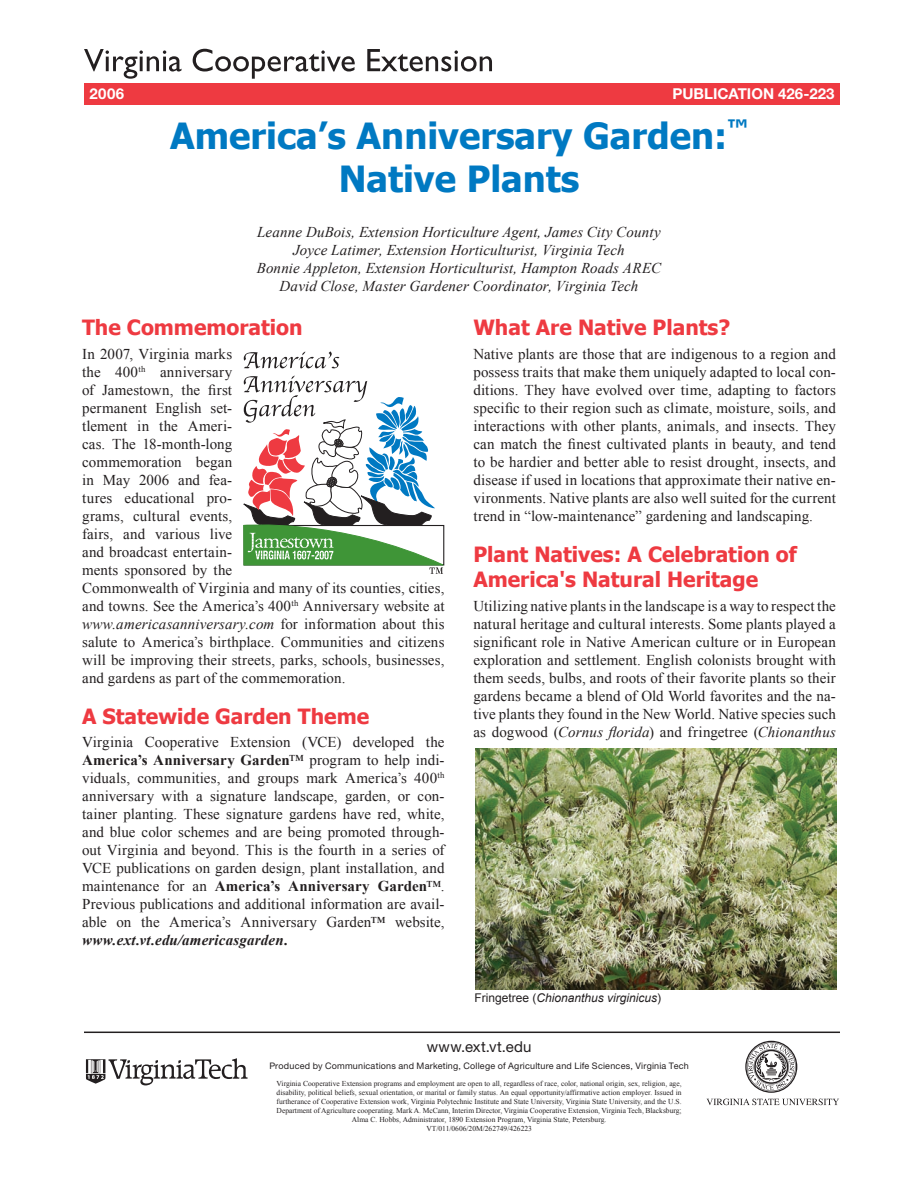
<style>
.page{position:relative;width:918px;height:1188px;background:#fff}
.page>*{position:absolute;margin:0;border:0;box-sizing:border-box;transform-origin:0 0}
.t1{font:700 36px/43.2px "Tahoma";color:#0079c2;text-align:center}
.t2{font:700 21px/25.2px "Tahoma";color:#ee3a41}
.t3{font:15px/18px "Times New Roman";letter-spacing:.005em;color:#231f20;text-align:justify}
.t4{font:italic 15px/18px "Times New Roman";letter-spacing:.005em;color:#231f20;text-align:center}
.t5{font:700 15px "Helvetica Neue";color:#fff}
.t6{font:15px "Helvetica Neue";letter-spacing:.025em;color:#231f20}
.t7{font:italic 12px "Arial";color:#231f20}
.t8{font:9px "Helvetica Neue";letter-spacing:.025em;color:#231f20}
.t9{font:7.5px/9px "Times New Roman";color:#231f20;text-align:center}
.s1{font-style:italic}
.s2{font-weight:700}
.s3{font-weight:700;font-style:italic}
.s4{font-style:normal}
</style>
<div class="page">
<div style="left:84px;top:83px;width:756px;height:21px;background:#ee3a41"></div>
<svg style="left:707px;top:1099px;width:132px;height:6px"></svg>
<svg style="left:745px;top:1041px;width:52px;height:52px"></svg>
<svg style="left:84px;top:49px;width:98px;height:30px"></svg>
<svg style="left:193px;top:49px;width:162px;height:30px"></svg>
<svg style="left:367px;top:49px;width:125px;height:23px"></svg>
<hr style="left:84px;top:1032px;width:756px;height:1px;background:#231f20">
<svg style="left:86px;top:1058px;width:162px;height:27px"></svg>
<svg style="left:243px;top:351px;width:202px;height:223px"></svg>
<img style="left:475px;top:749px;width:362px;height:240px">
<p class="t5" style="left:89px;top:85px;width:36px">2006</p>
<p class="t5" style="left:672px;top:85px;width:163px">PUBLICATION 426-223</p>
<h1 class="t1" style="left:170px;top:113px;width:579px">America’s Anniversary Garden:<sup>™<br></sup>Native Plants</h1>
<p class="t4" style="left:257px;top:223px;width:406px">Leanne DuBois, Extension Horticulture Agent, James City County Joyce Latimer, Extension Horticulturist, Virginia Tech<br>Bonnie Appleton, Extension Horticulturist, Hampton Roads AREC David Close, Master Gardener Coordinator, Virginia Tech</p>
<h2 class="t2" style="left:82px;top:314px;width:222px">The Commemoration</h2>
<p class="t3" style="left:82px;top:344px;width:364px;text-align:left">In 2007, Virginia marks<br>the 400<sup>th</sup> anniversary<br>of Jamestown, the first<br>permanent English set-<br>tlement in the Ameri-<br>cas. The 18-month-long<br>commemoration began<br>in May 2006 and fea-<br>tures educational pro-<br>grams, cultural events,<br>fairs, and various live<br>and broadcast entertain-<br>ments sponsored by the<br>Commonwealth of Virginia and many of its counties, cities, and towns. See the America’s 400<sup>th</sup> Anniversary website at <span class="s1">www.americasanniversary.com</span> for information about this salute to America’s birthplace. Communities and citizens will be improving their streets, parks, schools, businesses, and gardens as part of the commemoration.</p>
<h2 class="t2" style="left:82px;top:703px;width:289px">A Statewide Garden Theme</h2>
<p class="t3" style="left:82px;top:733px;width:364px">Virginia Cooperative Extension (VCE) developed the <span class="s2">America’s Anniversary Garden</span>™ program to help indi&shy;viduals, communities, and groups mark America’s 400<sup>th </sup>anniversary with a signature landscape, garden, or con&shy;tainer planting. These signature gardens have red, white, and blue color schemes and are being promoted through&shy;out Virginia and beyond. This is the fourth in a series of VCE publications on garden design, plant installation, and maintenance for an <span class="s2">America’s Anniversary Garden</span>™.<br>Previous publications and additional information are avail&shy;able on the America’s Anniversary Garden™ website, <span class="s3">www.ext.vt.edu/americasgarden</span><span class="s2">.</span></p>
<h2 class="t2" style="left:473px;top:314px;width:258px">What Are Native Plants?</h2>
<p class="t3" style="left:473px;top:344px;width:364px">Native plants are those that are indigenous to a region and possess traits that make them uniquely adapted to local con&shy;ditions. They have evolved over time, adapting to factors specific to their region such as climate, moisture, soils, and interactions with other plants, animals, and insects. They can match the finest cultivated plants in beauty, and tend to be hardier and better able to resist drought, insects, and disease if used in locations that approximate their native en&shy;vironments. Native plants are also well suited for the current trend in “low-maintenance” gardening and landscaping.</p>
<h2 class="t2" style="left:473px;top:541px;width:325px">Plant Natives: A Celebration of<br>America's Natural Heritage</h2>
<p class="t3" style="left:473px;top:596px;width:364px">Utilizing native plants in the landscape is a way to respect the natural heritage and cultural interests. Some plants played a significant role in Native American culture or in European exploration and settlement. English colonists brought with them seeds, bulbs, and roots of their favorite plants so their gardens became a blend of Old World favorites and the na&shy;tive plants they found in the New World. Native species such as dogwood (<span class="s1">Cornus florida</span>) and fringetree (<span class="s1">Chionanthus</span></p>
<p class="t7" style="left:474px;top:991px;width:188px"><span class="s4">Fringetree (</span>Chionanthus virginicus<span class="s4">)</span></p>
<p class="t6" style="left:427px;top:1037px;width:106px">www.ext.vt.edu</p>
<p class="t9" style="left:277px;top:1079px;width:407px">Virginia Cooperative Extension programs and employment are open to all, regardless of race, color, national origin, sex, religion, age, disability, political beliefs, sexual orientation, or marital or family status. An equal opportunity/affirmative action employer. Issued in furtherance of Cooperative Extension work, Virginia Polytechnic Institute and State University, Virginia State University, and the U.S.<br>Department of Agriculture cooperating. Mark A. McCann, Interim Director, Virginia Cooperative Extension, Virginia Tech, Blacksburg; Alma C. Hobbs, Administrator, 1890 Extension Program, Virginia State, Petersburg.<br>VT/011/0606/20M/262749/426223</p>
<p class="t8" style="left:269px;top:1060px;width:421px">Produced by Communications and Marketing, College of Agriculture and Life Sciences, Virginia Tech</p>
</div>
